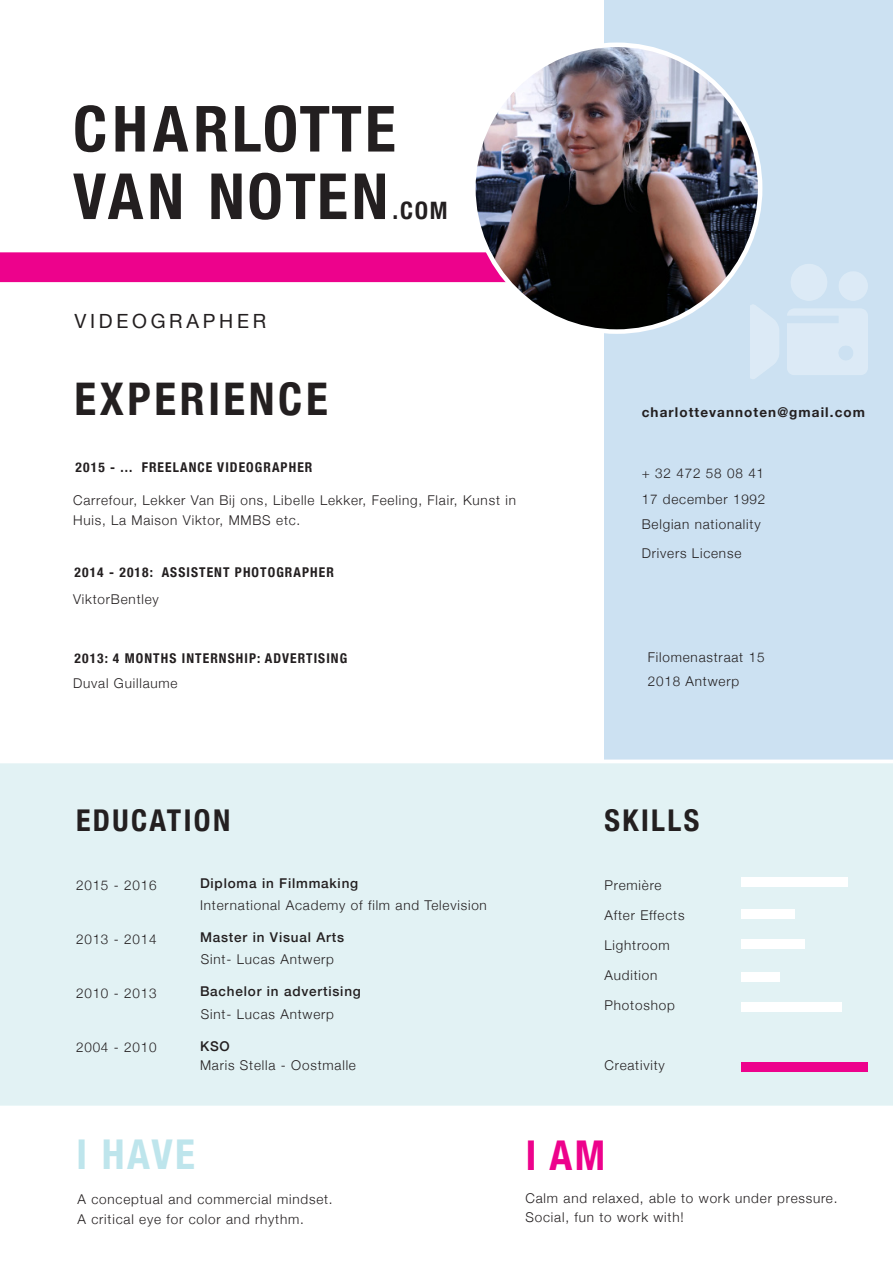
<style>
.page{position:relative;width:893px;height:1263px;background:#fff}
.page>*{position:absolute;margin:0;border:0;box-sizing:border-box;transform-origin:0 0}
.t1{font:700 condensed 63.75px "Helvetica Neue";letter-spacing:.045em;color:#231f20}
.t2{font:700 condensed 45px "Helvetica Neue";letter-spacing:.08em;color:#231f20}
.t3{font:700 condensed 41.1px "Helvetica Neue";color:#bee5ec}
.t4{font:700 condensed 41.1px "Helvetica Neue";color:#ed028c}
.t5{font:700 condensed 30px "Helvetica Neue";letter-spacing:.08em;color:#231f20}
.t6{font:700 condensed 24px "Helvetica Neue";color:#231f20}
.t7{font:19.5px "Helvetica Neue";letter-spacing:.19em;color:#231f20}
.t8{font:300 13.5px/19.5px "Helvetica Neue";letter-spacing:.06em;color:#231f20}
.t9{font:700 condensed 13.5px "Helvetica Neue";letter-spacing:.08em;color:#231f20}
.t10{font:500 13.5px "Helvetica Neue";letter-spacing:.06em;color:#231f20}
.t11{font:700 13.5px "Helvetica Neue";letter-spacing:.08em;color:#231f20}
</style>
<div class="page">
<div style="left:0;top:252px;width:473px;height:31px;background:#ed028c"></div>
<div style="left:604px;top:0;width:289px;height:759px;background:#cce1f2"></div>
<img style="left:473px;top:46px;width:287px;height:286px">
<div style="left:0;top:759px;width:893px;height:347px;background:#e2f2f4"></div>
<div style="left:741px;top:877px;width:107px;height:9px;background:#fff"></div>
<div style="left:741px;top:909px;width:53px;height:9px;background:#fff"></div>
<div style="left:741px;top:940px;width:63px;height:9px;background:#fff"></div>
<div style="left:741px;top:972px;width:39px;height:9px;background:#fff"></div>
<div style="left:741px;top:1003px;width:101px;height:9px;background:#fff"></div>
<div style="left:741px;top:1062px;width:127px;height:10px;background:#ed028c"></div>
<img style="left:750px;top:263px;width:118px;height:116px">
<p class="t1" style="left:73px;top:76px;width:324px">CHARLOTTE</p>
<p class="t1" style="left:73px;top:143px;width:317px">VAN NOTEN</p>
<p class="t6" style="left:393px;top:191px;width:56px">.COM</p>
<p class="t7" style="left:75px;top:306px;width:193px">VIDEOGRAPHER</p>
<p class="t2" style="left:75px;top:362px;width:255px">EXPERIENCE</p>
<p class="t9" style="left:76px;top:456px;width:238px">2015 - ... FREELANCE VIDEOGRAPHER</p>
<p class="t8" style="left:73px;top:490px;width:444px">Carrefour, Lekker Van Bij ons, Libelle Lekker, Feeling, Flair, Kunst in<br>Huis, La Maison Viktor, MMBS etc.</p>
<p class="t9" style="left:75px;top:561px;width:261px">2014 - 2018: ASSISTENT PHOTOGRAPHER</p>
<p class="t8" style="left:73px;top:588px;width:87px">ViktorBentley</p>
<p class="t9" style="left:75px;top:647px;width:274px">2013: 4 MONTHS INTERNSHIP: ADVERTISING</p>
<p class="t8" style="left:73px;top:673px;width:106px">Duval Guillaume</p>
<p class="t11" style="left:642px;top:402px;width:225px">charlottevannoten@gmail.com</p>
<p class="t8" style="left:642px;top:463px;width:124px">+ 32 472 58 08 41</p>
<p class="t8" style="left:642px;top:488px;width:125px">17 december 1992</p>
<p class="t8" style="left:642px;top:514px;width:120px">Belgian nationality</p>
<p class="t8" style="left:642px;top:542px;width:101px">Drivers License</p>
<p class="t8" style="left:648px;top:646px;width:118px">Filomenastraat 15</p>
<p class="t8" style="left:648px;top:670px;width:93px">2018 Antwerp</p>
<p class="t5" style="left:76px;top:795px;width:156px">EDUCATION</p>
<p class="t5" style="left:604px;top:795px;width:96px">SKILLS</p>
<p class="t8" style="left:76px;top:874px;width:82px">2015 - 2016</p>
<p class="t10" style="left:200px;top:873px;width:160px">Diploma in Filmmaking</p>
<p class="t8" style="left:200px;top:894px;width:288px">International Academy of film and Television</p>
<p class="t8" style="left:76px;top:928px;width:82px">2013 - 2014</p>
<p class="t10" style="left:200px;top:927px;width:146px">Master in Visual Arts</p>
<p class="t8" style="left:201px;top:948px;width:135px">Sint- Lucas Antwerp</p>
<p class="t8" style="left:76px;top:982px;width:82px">2010 - 2013</p>
<p class="t10" style="left:200px;top:981px;width:162px">Bachelor in advertising</p>
<p class="t8" style="left:76px;top:1036px;width:82px">2004 - 2010</p>
<p class="t8" style="left:201px;top:1003px;width:135px">Sint- Lucas Antwerp</p>
<p class="t10" style="left:200px;top:1035px;width:31px">KSO</p>
<p class="t8" style="left:200px;top:1054px;width:157px">Maris Stella - Oostmalle</p>
<p class="t3" style="left:76px;top:1120px;width:120px">I HAVE</p>
<p class="t8" style="left:78px;top:1188px;width:257px">A conceptual and commercial mindset.</p>
<p class="t8" style="left:78px;top:1208px;width:228px">A critical eye for color and rhythm.</p>
<p class="t8" style="left:604px;top:874px;width:58px">Première</p>
<p class="t8" style="left:604px;top:904px;width:81px">After Effects</p>
<p class="t8" style="left:604px;top:934px;width:67px">Lightroom</p>
<p class="t8" style="left:604px;top:964px;width:54px">Audition</p>
<p class="t8" style="left:604px;top:994px;width:72px">Photoshop</p>
<p class="t8" style="left:604px;top:1054px;width:62px">Creativity</p>
<p class="t4" style="left:526px;top:1121px;width:81px">I AM</p>
<p class="t8" style="left:525px;top:1187px;width:314px">Calm and relaxed, able to work under pressure.</p>
<p class="t8" style="left:525px;top:1206px;width:160px">Social, fun to work with!</p>
</div>
